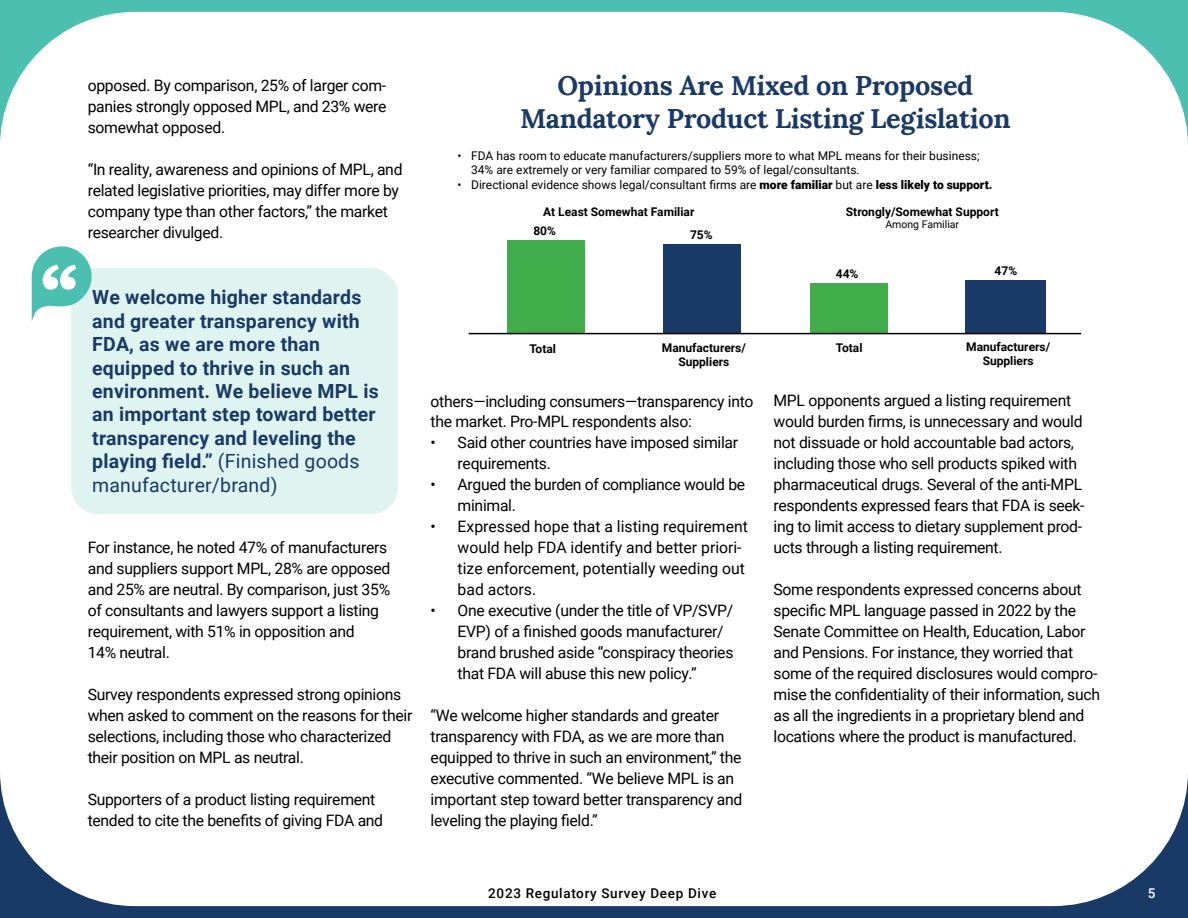
<style>
.page{position:relative;width:1188px;height:918px;background:#fff}
.page>*{position:absolute;margin:0;border:0;box-sizing:border-box;transform-origin:0 0}
.t1{font:102.75px "Bagatela Dark";color:#fff}
.t2{font:700 27px/32.4px "Lora";letter-spacing:-.01em;color:#193a67;text-align:center}
.t3{font:700 19.5px/23.4px "Roboto";letter-spacing:.01em;color:#193a67}
.t4{font:15.75px/21px "Roboto";letter-spacing:-.02em;color:#000}
.t5{font:15.75px/21px "Roboto";color:#000}
.t6{font:500 13.5px "Roboto";letter-spacing:.05em;color:#000}
.t7{font:500 13.5px "Roboto";color:#fff}
.t8{font:12px/14.4px "Roboto";color:#000}
.t9{font:700 12px/14.4px "Roboto";color:#000;text-align:center}
.t10{font:10.5px "Roboto";color:#000}
.s1{font-weight:400}
.s2{font-weight:900}
</style>
<div class="page">
<div style="left:0;top:459px;width:1188px;height:459px;background:#193a67"></div>
<div style="left:0;top:0;width:1188px;height:459px;background:#4bc0b1"></div>
<div style="left:0;top:12px;width:1188px;height:894px;background:#fff;border-radius:135px"></div>
<div style="left:71px;top:268px;width:327px;height:246px;background:#dff3f1;border-radius:27px"></div>
<div style="left:508px;top:240px;width:77px;height:94px;background:#40ad4a"></div>
<div style="left:663px;top:244px;width:78px;height:90px;background:#193a67"></div>
<div style="left:810px;top:283px;width:78px;height:51px;background:#40ad4a"></div>
<div style="left:966px;top:280px;width:80px;height:54px;background:#193a67"></div>
<hr style="left:469px;top:333px;width:612px;height:1px;background:#000">
<svg style="left:32px;top:246px;width:60px;height:74px"></svg>
<h1 class="t1" style="left:39px;top:234px;width:43px">“</h1>
<p class="t4" style="left:88px;top:74px;width:300px;text-align:justify">opposed. By comparison, 25% of larger com&shy;panies strongly opposed MPL, and 23% were somewhat opposed.</p>
<p class="t4" style="left:88px;top:158px;width:316px">“In reality, awareness and opinions of MPL, and related legislative priorities, may differ more by company type than other factors,” the market researcher divulged.</p>
<p class="t3" style="left:92px;top:285px;width:288px">We welcome higher standards and greater transparency with<br>FDA, as we are more than equipped to thrive in such an environment. We believe MPL is an important step toward better transparency and leveling the playing field.” <span class="s1">(Finished goods manufacturer/brand)</span></p>
<p class="t4" style="left:88px;top:536px;width:304px">For instance, he noted 47% of manufacturers and suppliers support MPL, 28% are opposed and 25% are neutral. By comparison, just 35% of consultants and lawyers support a listing requirement, with 51% in opposition and<br>14% neutral.</p>
<p class="t4" style="left:88px;top:683px;width:326px">Survey respondents expressed strong opinions when asked to comment on the reasons for their selections, including those who characterized their position on MPL as neutral.</p>
<p class="t4" style="left:88px;top:788px;width:297px">Supporters of a product listing requirement tended to cite the benefits of giving FDA and</p>
<h2 class="t2" style="left:520px;top:67px;width:492px">Opinions Are Mixed on Proposed<br>Mandatory Product Listing Legislation</h2>
<p class="t8" style="left:471px;top:148px;width:510px;text-indent:-14px">• FDA has room to educate manufacturers/suppliers more to what MPL means for their business;<br>34% are extremely or very familiar compared to 59% of legal/consultants.</p>
<p class="t8" style="left:458px;top:177px;width:536px">• Directional evidence shows legal/consultant firms are <span class="s2">more familiar</span> but are <span class="s2">less likely to support.</span></p>
<p class="t9" style="left:543px;top:204px;width:153px">At Least Somewhat Familiar</p>
<p class="t9" style="left:846px;top:204px;width:154px">Strongly/Somewhat Support</p>
<p class="t10" style="left:885px;top:217px;width:75px">Among Familiar</p>
<p class="t9" style="left:533px;top:223px;width:24px">80%</p>
<p class="t9" style="left:690px;top:227px;width:24px">75%</p>
<p class="t9" style="left:836px;top:266px;width:24px">44%</p>
<p class="t9" style="left:995px;top:263px;width:24px">47%</p>
<p class="t9" style="left:529px;top:341px;width:28px">Total</p>
<p class="t9" style="left:662px;top:340px;width:86px">Manufacturers/<br>Suppliers</p>
<p class="t9" style="left:836px;top:340px;width:28px">Total</p>
<p class="t9" style="left:966px;top:339px;width:86px">Manufacturers/<br>Suppliers</p>
<p class="t4" style="left:431px;top:390px;width:324px">others—including consumers—transparency into the market. Pro-MPL respondents also:</p>
<p class="t4" style="left:458px;top:432px;width:282px;text-indent:-27px">• Said other countries have imposed similar requirements.</p>
<p class="t4" style="left:458px;top:474px;width:289px;text-indent:-27px">• Argued the burden of compliance would be minimal.</p>
<p class="t5" style="left:458px;top:516px;width:292px;text-indent:-27px">• Expressed hope that a listing requirement would help FDA identify and better priori&shy;tize enforcement, potentially weeding out bad actors.</p>
<p class="t4" style="left:458px;top:600px;width:277px;text-indent:-27px">• One executive (under the title of VP/SVP/ EVP) of a finished goods manufacturer/ brand brushed aside “conspiracy theories that FDA will abuse this new policy.”</p>
<p class="t4" style="left:431px;top:705px;width:313px">“We welcome higher standards and greater transparency with FDA, as we are more than equipped to thrive in such an environment,” the executive commented. “We believe MPL is an important step toward better transparency and leveling the playing field.”</p>
<p class="t4" style="left:774px;top:390px;width:313px">MPL opponents argued a listing requirement would burden firms, is unnecessary and would not dissuade or hold accountable bad actors, including those who sell products spiked with pharmaceutical drugs. Several of the anti-MPL respondents expressed fears that FDA is seek&shy;ing to limit access to dietary supplement prod&shy;ucts through a listing requirement.</p>
<p class="t4" style="left:774px;top:579px;width:328px">Some respondents expressed concerns about specific MPL language passed in 2022 by the Senate Committee on Health, Education, Labor and Pensions. For instance, they worried that some of the required disclosures would compro&shy;mise the confidentiality of their information, such as all the ingredients in a proprietary blend and locations where the product is manufactured.</p>
<p class="t6" style="left:488px;top:884px;width:230px">2023 Regulatory Survey Deep Dive</p>
<p class="t7" style="left:1148px;top:883px;width:9px">5</p>
</div>
